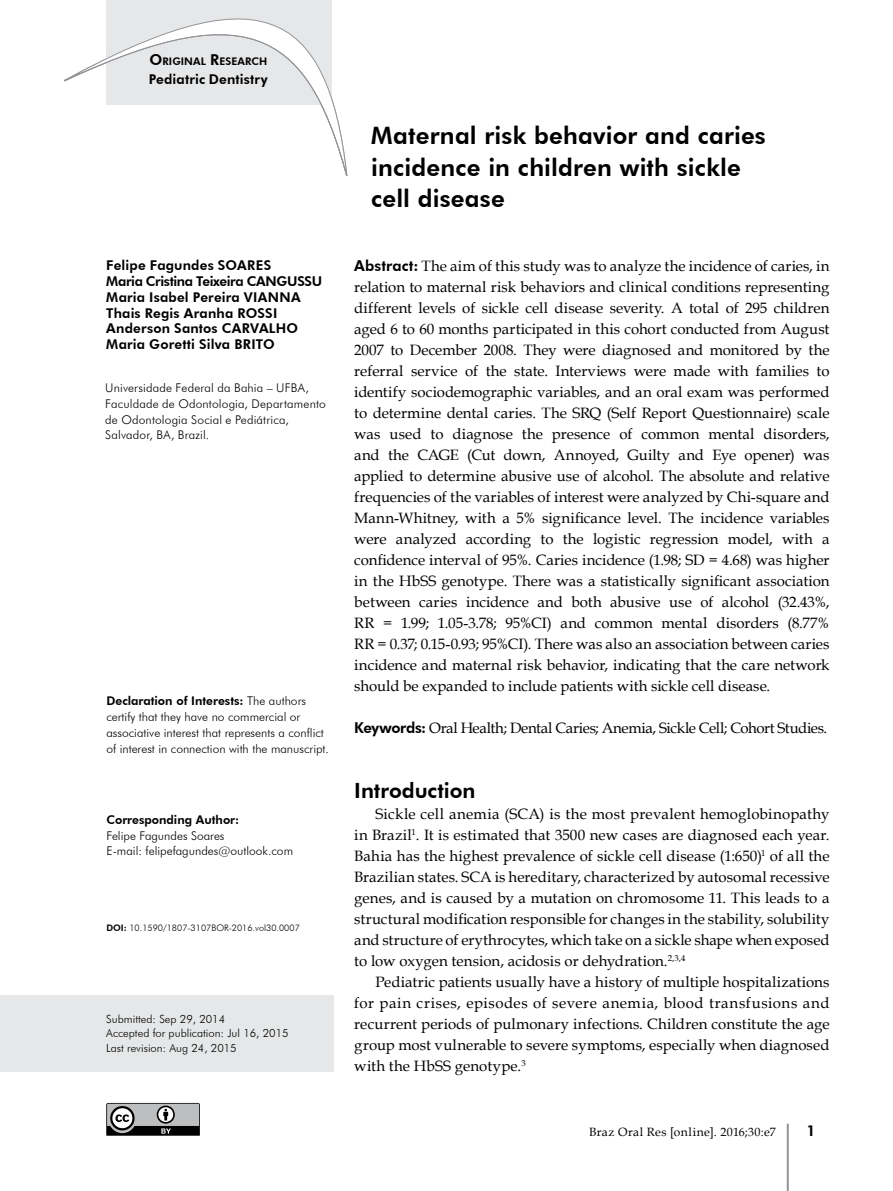
<style>
.page{position:relative;width:893px;height:1191px;background:#fff}
.page>*{position:absolute;margin:0;border:0;box-sizing:border-box;transform-origin:0 0}
.t1{font:800 24px/31.5px "Futura BT";letter-spacing:.01em;color:#000}
.t2{font:800 21px "Futura BT";color:#000}
.t3{font:15px/21px "Book Antiqua";letter-spacing:-.005em;color:#000;text-align:justify}
.t4{font:15px "Book Antiqua";letter-spacing:-.025em;color:#000}
.t5{font:800 15px "Futura BT";color:#000}
.t6{font:800 13.5px/15.8px "Futura BT";letter-spacing:.01em;color:#000}
.t7{font:300 12px/15.8px "Futura BT";color:#000}
.t8{font:12px "Book Antiqua";letter-spacing:.03em;color:#000}
.t9{font:800 12px "Futura BT";color:#000}
.t10{font:300 11.25px/14.2px "Futura BT";color:#000}
.t11{font:800 10.5px "Futura BT";letter-spacing:.005em;color:#000}
.t12{font:300 9px "Futura BT";color:#000}
.s1{font-size:15px}
.s2{font-weight:800}
.s3{font-family:"Futura BT";font-weight:800}
</style>
<div class="page">
<div style="left:0;top:995px;width:333px;height:76px;background:#e6e7e8"></div>
<svg style="left:106px;top:1103px;width:94px;height:32px"></svg>
<div style="left:106px;top:0;width:226px;height:23px;background:#e6e7e8"></div>
<svg style="left:64px;top:23px;width:283px;height:153px"></svg>
<hr style="left:787px;top:1123px;width:2px;height:68px;background:#939598">
<p class="t11" style="left:149px;top:55px;width:119px"><span class="s1">O</span>RIGINAL <span class="s1">R</span>ESEARCH</p>
<p class="t6" style="left:149px;top:71px;width:121px">Pediatric Dentistry</p>
<p class="t6" style="left:106px;top:257px;width:217px">Felipe Fagundes SOARES<br>Maria Cristina Teixeira CANGUSSU<br>Maria Isabel Pereira VIANNA<br>Thais Regis Aranha ROSSI<br>Anderson Santos CARVALHO<br>Maria Goretti Silva BRITO</p>
<p class="t7" style="left:105px;top:380px;width:222px;text-indent:-9px"><sup>(a)</sup>Universidade Federal da Bahia – UFBA, Faculdade de Odontologia, Departamento de Odontologia Social e Pediátrica, Salvador, BA, Brazil.</p>
<p class="t7" style="left:106px;top:693px;width:224px"><span class="s2">Declaration of Interests:</span> The authors certify that they have no commercial or associative interest that represents a conflict of interest in connection with the manuscript.</p>
<p class="t9" style="left:106px;top:812px;width:134px">Corresponding Author:</p>
<p class="t7" style="left:106px;top:827px;width:188px">Felipe Fagundes Soares<br>E-mail: felipefagundes@outlook.com</p>
<p class="t12" style="left:106px;top:922px;width:195px"><span class="s2">DOI:</span> 10.1590/1807-3107BOR-2016.vol30.0007</p>
<p class="t10" style="left:106px;top:1012px;width:184px">Submitted: Sep 29, 2014<br>Accepted for publication: Jul 16, 2015<br>Last revision: Aug 24, 2015</p>
<h1 class="t1" style="left:371px;top:120px;width:396px">Maternal risk behavior and caries incidence in children with sickle cell disease</h1>
<p class="t3" style="left:354px;top:255px;width:477px"><span class="s3">Abstract:</span> The aim of this study was to analyze the incidence of caries, in relation to maternal risk behaviors and clinical conditions representing different levels of sickle cell disease severity. A total of 295 children aged 6 to 60 months participated in this cohort conducted from August 2007 to December 2008. They were diagnosed and monitored by the referral service of the state. Interviews were made with families to identify sociodemographic variables, and an oral exam was performed to determine dental caries. The SRQ (Self Report Questionnaire) scale was used to diagnose the presence of common mental disorders, and the CAGE (Cut down, Annoyed, Guilty and Eye opener) was applied to determine abusive use of alcohol. The absolute and relative frequencies of the variables of interest were analyzed by Chi-square and Mann-Whitney, with a 5% significance level. The incidence variables were analyzed according to the logistic regression model, with a confidence interval of 95%. Caries incidence (1.98; SD = 4.68) was higher in the HbSS genotype. There was a statistically significant association between caries incidence and both abusive use of alcohol (32.43%, RR = 1.99; 1.05-3.78; 95%CI) and common mental disorders (8.77% RR = 0.37; 0.15-0.93; 95%CI). There was also an association between caries incidence and maternal risk behavior, indicating that the care network should be expanded to include patients with sickle cell disease.</p>
<p class="t4" style="left:354px;top:717px;width:474px"><span class="s3">Keywords:</span> Oral Health; Dental Caries; Anemia, Sickle Cell; Cohort Studies.</p>
<h2 class="t2" style="left:354px;top:778px;width:123px">Introduction</h2>
<p class="t3" style="left:354px;top:803px;width:477px;text-indent:21px">Sickle cell anemia (SCA) is the most prevalent hemoglobinopathy in Brazil<sup>1</sup>. It is estimated that 3500 new cases are diagnosed each year.<br>Bahia has the highest prevalence of sickle cell disease (1:650)<sup>1</sup> of all the Brazilian states. SCA is hereditary, characterized by autosomal recessive genes, and is caused by a mutation on chromosome 11. This leads to a structural modification responsible for changes in the stability, solubility and structure of erythrocytes, which take on a sickle shape when exposed to low oxygen tension, acidosis or dehydration.<sup>2,3,4</sup></p>
<p class="t3" style="left:354px;top:971px;width:477px;text-indent:21px">Pediatric patients usually have a history of multiple hospitalizations for pain crises, episodes of severe anemia, blood transfusions and recurrent periods of pulmonary infections. Children constitute the age group most vulnerable to severe symptoms, especially when diagnosed with the HbSS genotype.<sup>3</sup></p>
<p class="t8" style="left:589px;top:1123px;width:188px">Braz Oral Res [online]. 2016;30:e7</p>
<p class="t5" style="left:807px;top:1121px;width:11px">1</p>
</div>
